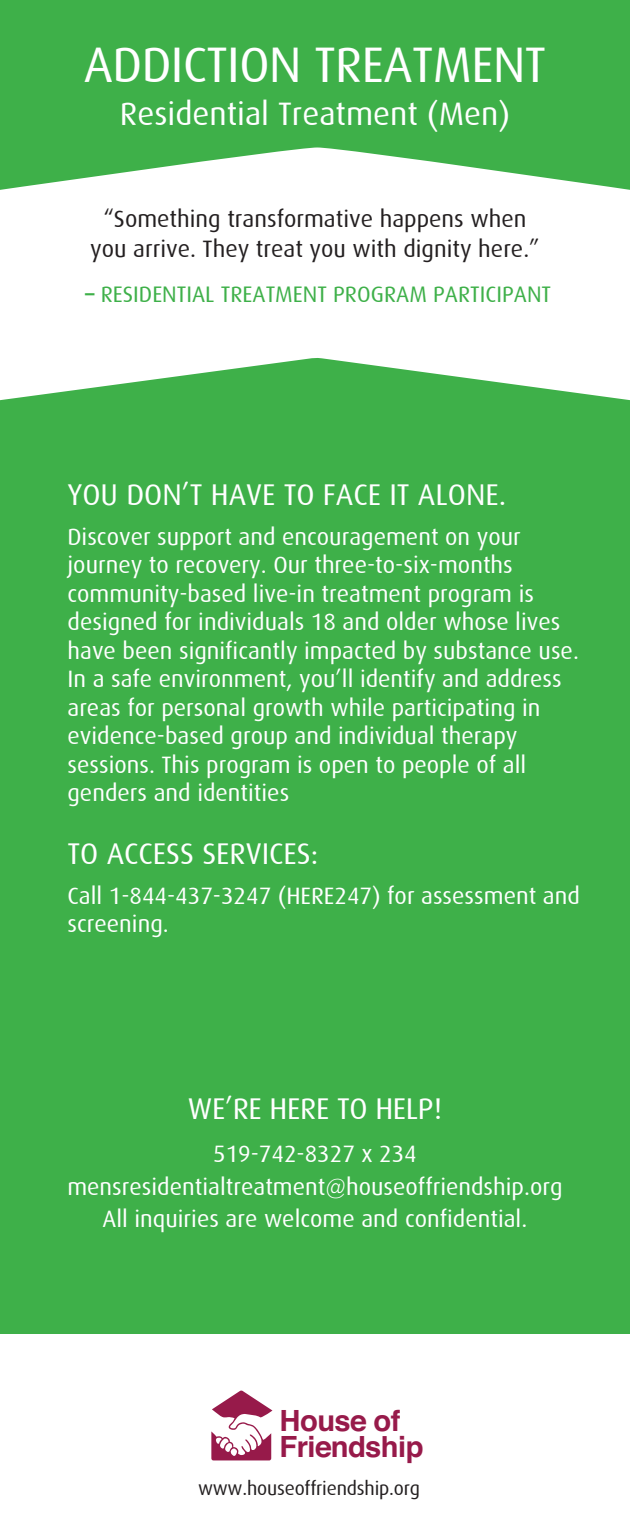
<style>
.page{position:relative;width:630px;height:1530px;background:#fff}
.page>*{position:absolute;margin:0;border:0;box-sizing:border-box;transform-origin:0 0}
.t1{font:50px "Dax";letter-spacing:-.01em;color:#fff}
.t2{font:32.5px "Dax";color:#fff}
.t3{font:30px "Dax";color:#fff}
.t4{font:700 29.25px/26.2px "Helvetica";letter-spacing:-.02em;color:#971a4a}
.t5{font:23.75px/28.5px "Dax";color:#fff}
.t6{font:23.75px/30px "Dax";color:#231f20;text-align:center}
.t7{font:22.5px "Dax";color:#3eb049}
.t8{font:19.5px "Dax";letter-spacing:-.01em;color:#231f20}
.s1{font-weight:700}
</style>
<div class="page">
<div style="left:0;top:0;width:630px;height:1334px;background:#3eb049"></div>
<svg style="left:0;top:148px;width:630px;height:253px;fill:#fff"></svg>
<svg style="left:211px;top:1391px;width:61px;height:69px"></svg>
<h1 class="t1" style="left:84px;top:37px;width:464px">ADDICTION TREATMENT</h1>
<h2 class="t2" style="left:120px;top:95px;width:392px">Residential Treatment (Men)</h2>
<p class="t6" style="left:90px;top:204px;width:451px">“Something transformative happens when you arrive. They treat you with dignity here.”</p>
<p class="t7" style="left:85px;top:281px;width:39px"><span class="s1">–</span> Residential</p>
<p class="t7" style="left:221px;top:281px;width:23px">Treatment</p>
<p class="t7" style="left:333px;top:281px;width:66px">Program</p>
<p class="t7" style="left:433px;top:281px;width:24px">Participant</p>
<p class="t3" style="left:68px;top:478px;width:440px">YOU DON’T HAVE TO FACE IT ALONE.</p>
<p class="t5" style="left:68px;top:523px;width:513px">Discover support and encouragement on your journey to recovery. Our three-to-six-months community-based live-in treatment program is designed for individuals 18 and older whose lives have been significantly impacted by substance use.<br>In a safe environment, you’ll identify and address areas for personal growth while participating in evidence-based group and individual therapy sessions. This program is open to people of all genders and identities</p>
<p class="t3" style="left:68px;top:837px;width:252px">TO ACCESS SERVICES:</p>
<p class="t5" style="left:68px;top:882px;width:514px">Call 1-844-437-3247 (HERE247) for assessment and screening.</p>
<p class="t3" style="left:188px;top:1092px;width:256px">WE’RE HERE TO HELP!</p>
<p class="t5" style="left:67px;top:1138px;width:497px;line-height:32.5px;text-align:center">519-742-8327 x 234 mensresidentialtreatment@houseoffriendship.org<br>All inquiries are welcome and confidential.</p>
<p class="t4" style="left:280px;top:1408px;width:145px">House of<br>Friendship</p>
<p class="t8" style="left:198px;top:1478px;width:224px">www.houseoffriendship.org</p>
</div>
